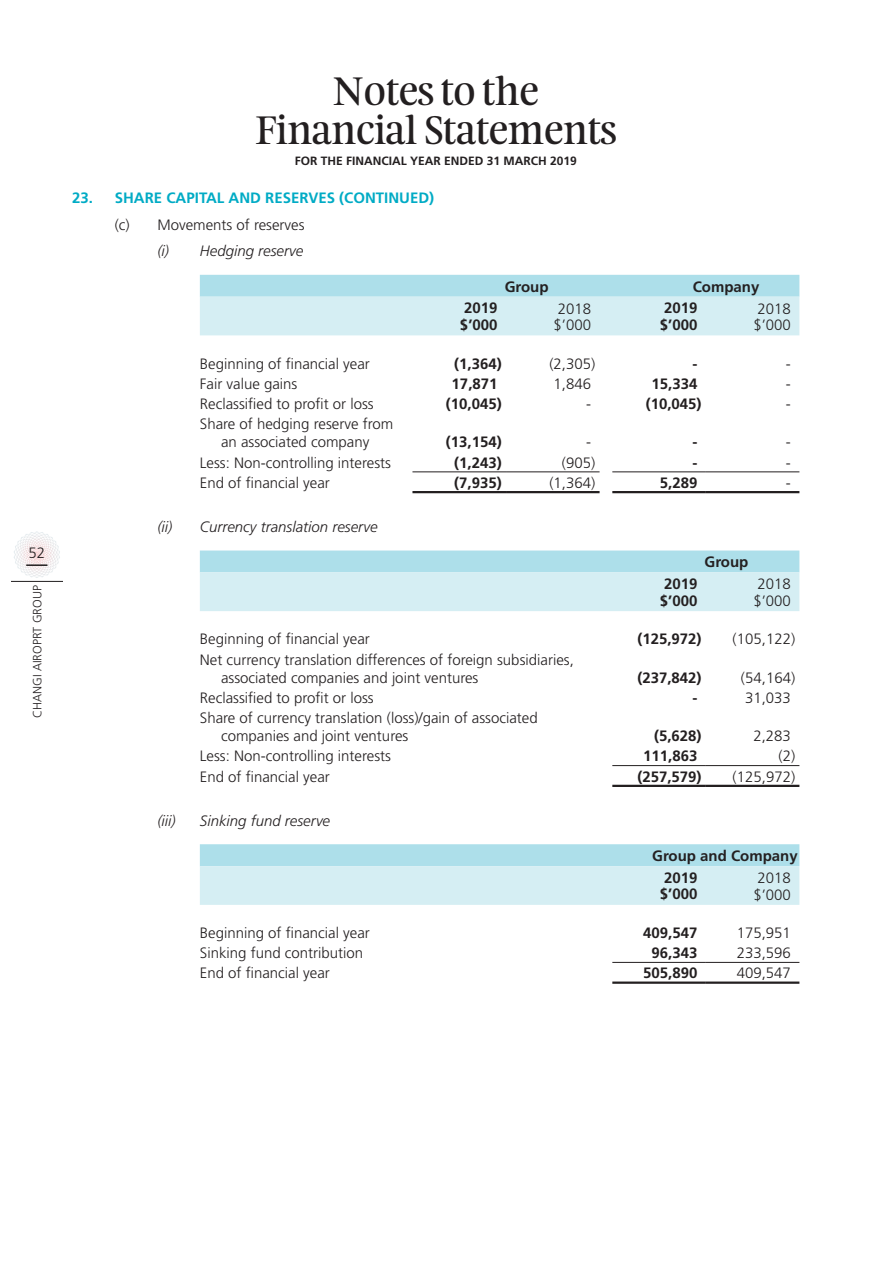
<style>
.page{position:relative;width:893px;height:1263px;background:#fff}
.page>*{position:absolute;margin:0;border:0;box-sizing:border-box;transform-origin:0 0}
.Heading-19-Big{font:36px/39px "Feijoa Display";color:#231f20;text-align:center}
.TABLE-BODY{font:300 15px/18px "Frutiger";color:#231f20}
.TABLE-BODY-2{font:700 15px "Frutiger";color:#231f20}
.B4-Bodyhead-italic-2{font:italic 300 15px "Frutiger";color:#231f20}
.Table-Head{font:700 15px "Frutiger";color:#242021}
.B1-Body-Head-1{font:700 15px "Frutiger";color:#00abc5}
.Table-Head-2{font:300 15px "Frutiger";color:#242021}
.B5-Body-head-nothing{font:300 15px "Frutiger";color:#231f20}
.Heading-SM-17{font:700 12px "Frutiger";color:#231f20}
.t1{font:300 12px "Frutiger";color:#231f20}
</style>
<div class="page">
<svg style="left:200px;top:275px;width:599px;height:60px;background:#c6e8ef"></svg>
<hr style="left:412px;top:471px;width:94px;height:1px;background:#231f20">
<hr style="left:412px;top:491px;width:94px;height:2px;background:#231f20">
<hr style="left:506px;top:471px;width:94px;height:1px;background:#231f20">
<hr style="left:506px;top:491px;width:94px;height:2px;background:#231f20">
<hr style="left:612px;top:471px;width:94px;height:1px;background:#231f20">
<hr style="left:612px;top:491px;width:94px;height:2px;background:#231f20">
<hr style="left:706px;top:471px;width:93px;height:1px;background:#231f20">
<hr style="left:706px;top:491px;width:93px;height:2px;background:#231f20">
<svg style="left:200px;top:550px;width:599px;height:61px;background:#c7e8ef"></svg>
<hr style="left:612px;top:765px;width:94px;height:1px;background:#231f20">
<hr style="left:612px;top:785px;width:94px;height:2px;background:#231f20">
<hr style="left:706px;top:765px;width:93px;height:1px;background:#231f20">
<hr style="left:706px;top:785px;width:93px;height:2px;background:#231f20">
<svg style="left:200px;top:844px;width:599px;height:61px;background:#c7e8ef"></svg>
<hr style="left:612px;top:962px;width:94px;height:1px;background:#231f20">
<hr style="left:612px;top:981px;width:94px;height:3px;background:#231f20">
<hr style="left:706px;top:962px;width:93px;height:1px;background:#231f20">
<hr style="left:706px;top:981px;width:93px;height:3px;background:#231f20">
<svg style="left:11px;top:531px;width:52px;height:50px"></svg>
<hr style="left:26px;top:564px;width:21px;height:2px;background:#231f20">
<p class="TABLE-BODY" style="left:29px;top:544px;width:18px">52</p>
<p class="t1" style="left:31px;top:718px;width:134px;rotate:-90deg">CHANGI AIROPRT GROUP</p>
<p class="Heading-19-Big" style="left:255px;top:72px;width:363px">Notes to the<br>Financial Statements</p>
<p class="Heading-SM-17" style="left:295px;top:153px;width:284px">FOR THE FINANCIAL YEAR ENDED 31 MARCH 2019</p>
<p class="B1-Body-Head-1" style="left:72px;top:189px;width:363px">23. SHARE CAPITAL AND RESERVES (CONTINUED)</p>
<p class="B5-Body-head-nothing" style="left:115px;top:216px;width:191px">(c) Movements of reserves</p>
<p class="B4-Bodyhead-italic-2" style="left:157px;top:242px;width:148px">(i) Hedging reserve</p>
<p class="Table-Head" style="left:464px;top:299px;width:35px">2019</p>
<p class="Table-Head" style="left:460px;top:316px;width:39px">$’000</p>
<p class="Table-Head" style="left:505px;top:278px;width:45px">Group</p>
<p class="Table-Head" style="left:693px;top:278px;width:68px">Company</p>
<p class="Table-Head-2" style="left:558px;top:300px;width:35px">2018</p>
<p class="Table-Head-2" style="left:553px;top:316px;width:39px">$’000</p>
<p class="Table-Head" style="left:664px;top:299px;width:35px">2019</p>
<p class="Table-Head" style="left:660px;top:316px;width:39px">$’000</p>
<p class="Table-Head-2" style="left:758px;top:300px;width:35px">2018</p>
<p class="Table-Head-2" style="left:753px;top:316px;width:39px">$’000</p>
<p class="TABLE-BODY" style="left:200px;top:354px;width:172px">Beginning of financial year</p>
<p class="TABLE-BODY-2" style="left:454px;top:354px;width:49px">(1,364)</p>
<p class="TABLE-BODY" style="left:549px;top:354px;width:47px">(2,305)</p>
<p class="TABLE-BODY-2" style="left:692px;top:354px;width:6px">-</p>
<p class="TABLE-BODY" style="left:786px;top:354px;width:6px">-</p>
<p class="TABLE-BODY" style="left:200px;top:375px;width:99px">Fair value gains</p>
<p class="TABLE-BODY-2" style="left:452px;top:375px;width:47px">17,871</p>
<p class="TABLE-BODY" style="left:553px;top:375px;width:39px">1,846</p>
<p class="TABLE-BODY-2" style="left:651px;top:375px;width:47px">15,334</p>
<p class="TABLE-BODY" style="left:786px;top:375px;width:6px">-</p>
<p class="TABLE-BODY" style="left:200px;top:395px;width:175px">Reclassified to profit or loss</p>
<p class="TABLE-BODY-2" style="left:446px;top:395px;width:57px">(10,045)</p>
<p class="TABLE-BODY" style="left:586px;top:395px;width:6px">-</p>
<p class="TABLE-BODY-2" style="left:646px;top:395px;width:57px">(10,045)</p>
<p class="TABLE-BODY" style="left:786px;top:395px;width:6px">-</p>
<p class="TABLE-BODY" style="left:200px;top:415px;width:195px;text-align:center">Share of hedging reserve from an associated company</p>
<p class="TABLE-BODY-2" style="left:446px;top:433px;width:57px">(13,154)</p>
<p class="TABLE-BODY" style="left:586px;top:433px;width:6px">-</p>
<p class="TABLE-BODY-2" style="left:692px;top:433px;width:6px">-</p>
<p class="TABLE-BODY" style="left:786px;top:433px;width:6px">-</p>
<p class="TABLE-BODY" style="left:200px;top:453px;width:193px">Less: Non-controlling interests</p>
<p class="TABLE-BODY-2" style="left:454px;top:454px;width:49px">(1,243)</p>
<p class="TABLE-BODY" style="left:562px;top:453px;width:35px">(905)</p>
<p class="TABLE-BODY-2" style="left:692px;top:454px;width:6px">-</p>
<p class="TABLE-BODY" style="left:786px;top:453px;width:6px">-</p>
<p class="TABLE-BODY" style="left:200px;top:474px;width:132px">End of financial year</p>
<p class="TABLE-BODY-2" style="left:454px;top:474px;width:49px">(7,935)</p>
<p class="TABLE-BODY" style="left:549px;top:474px;width:47px">(1,364)</p>
<p class="TABLE-BODY-2" style="left:660px;top:474px;width:39px">5,289</p>
<p class="TABLE-BODY" style="left:786px;top:474px;width:6px">-</p>
<p class="B4-Bodyhead-italic-2" style="left:157px;top:518px;width:222px">(ii) Currency translation reserve</p>
<p class="Table-Head" style="left:704px;top:553px;width:45px">Group</p>
<p class="Table-Head" style="left:664px;top:575px;width:35px">2019</p>
<p class="Table-Head" style="left:660px;top:592px;width:39px">$’000</p>
<p class="Table-Head-2" style="left:758px;top:576px;width:35px">2018</p>
<p class="Table-Head-2" style="left:753px;top:592px;width:39px">$’000</p>
<p class="TABLE-BODY" style="left:200px;top:630px;width:172px">Beginning of financial year</p>
<p class="TABLE-BODY-2" style="left:637px;top:630px;width:66px">(125,972)</p>
<p class="TABLE-BODY" style="left:733px;top:630px;width:64px">(105,122)</p>
<p class="TABLE-BODY" style="left:221px;top:650px;width:354px;text-indent:-21px">Net currency translation differences of foreign subsidiaries, associated companies and joint ventures</p>
<p class="TABLE-BODY-2" style="left:637px;top:668px;width:66px">(237,842)</p>
<p class="TABLE-BODY" style="left:741px;top:668px;width:56px">(54,164)</p>
<p class="TABLE-BODY" style="left:200px;top:689px;width:175px">Reclassified to profit or loss</p>
<p class="TABLE-BODY-2" style="left:692px;top:689px;width:6px">-</p>
<p class="TABLE-BODY" style="left:745px;top:689px;width:47px">31,033</p>
<p class="TABLE-BODY" style="left:221px;top:709px;width:318px;text-indent:-21px">Share of currency translation (loss)/gain of associated companies and joint ventures</p>
<p class="TABLE-BODY-2" style="left:654px;top:727px;width:49px">(5,628)</p>
<p class="TABLE-BODY" style="left:753px;top:727px;width:39px">2,283</p>
<p class="TABLE-BODY" style="left:200px;top:747px;width:193px">Less: Non-controlling interests</p>
<p class="TABLE-BODY-2" style="left:643px;top:747px;width:56px">111,863</p>
<p class="TABLE-BODY" style="left:778px;top:747px;width:18px">(2)</p>
<p class="TABLE-BODY" style="left:200px;top:767px;width:132px">End of financial year</p>
<p class="TABLE-BODY-2" style="left:637px;top:767px;width:66px">(257,579)</p>
<p class="TABLE-BODY" style="left:733px;top:767px;width:64px">(125,972)</p>
<p class="B4-Bodyhead-italic-2" style="left:157px;top:812px;width:20px">(iii)</p>
<p class="B4-Bodyhead-italic-2" style="left:200px;top:812px;width:132px">Sinking fund reserve</p>
<p class="Table-Head" style="left:652px;top:847px;width:147px">Group and Company</p>
<p class="Table-Head" style="left:664px;top:869px;width:35px">2019</p>
<p class="Table-Head" style="left:660px;top:885px;width:39px">$’000</p>
<p class="Table-Head-2" style="left:758px;top:869px;width:35px">2018</p>
<p class="Table-Head-2" style="left:753px;top:886px;width:39px">$’000</p>
<p class="TABLE-BODY" style="left:200px;top:924px;width:172px">Beginning of financial year</p>
<p class="TABLE-BODY-2" style="left:643px;top:924px;width:56px">409,547</p>
<p class="TABLE-BODY" style="left:737px;top:924px;width:56px">175,951</p>
<p class="TABLE-BODY" style="left:200px;top:944px;width:165px">Sinking fund contribution</p>
<p class="TABLE-BODY-2" style="left:651px;top:944px;width:47px">96,343</p>
<p class="TABLE-BODY" style="left:737px;top:944px;width:56px">233,596</p>
<p class="TABLE-BODY" style="left:200px;top:964px;width:132px">End of financial year</p>
<p class="TABLE-BODY-2" style="left:643px;top:964px;width:56px">505,890</p>
<p class="TABLE-BODY" style="left:737px;top:964px;width:56px">409,547</p>
</div>
